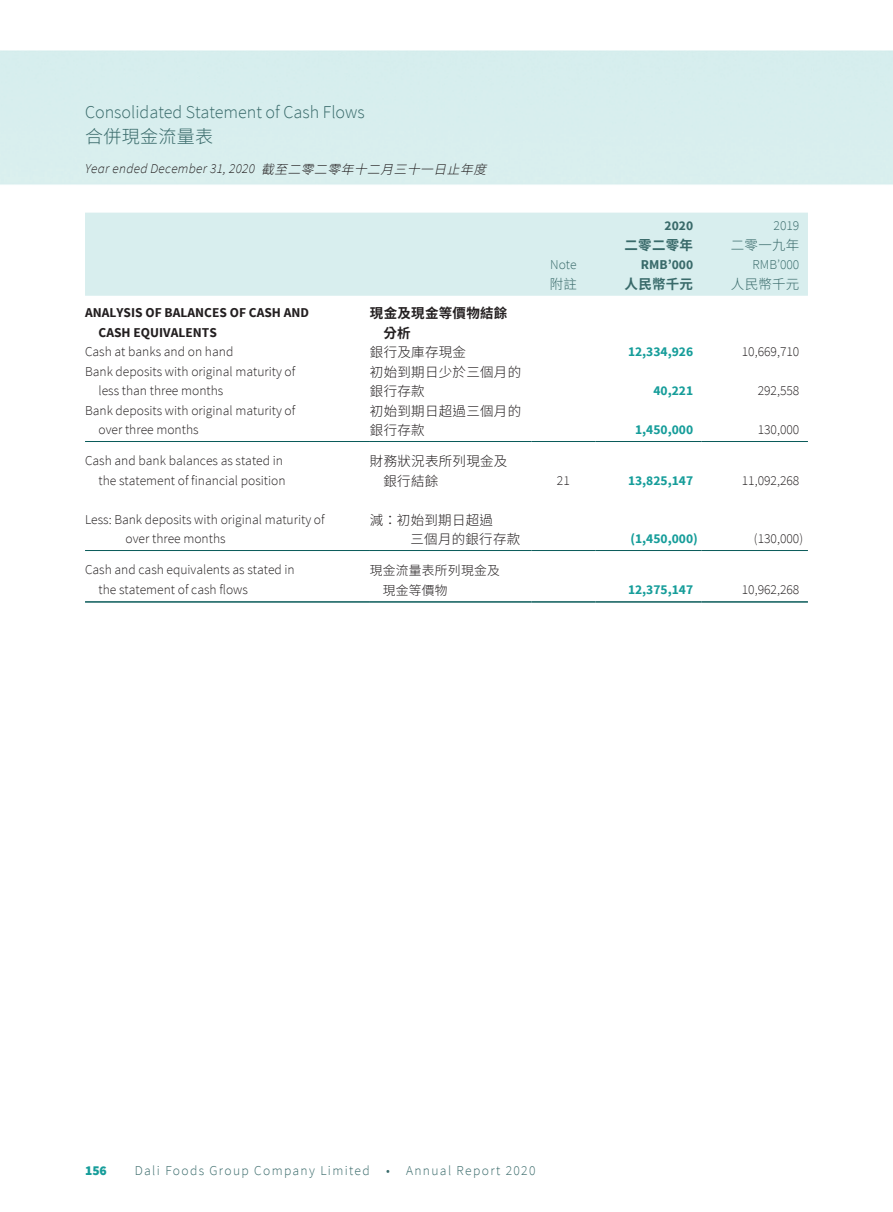
<style>
.page{position:relative;width:893px;height:1212px;background:#fff}
.page>*{position:absolute;margin:0;border:0;box-sizing:border-box;transform-origin:0 0}
.t1{font:300 18px "Source Sans Pro";color:#396a6a}
.t2{font:300 18px "Noto Sans CJ Ktc";letter-spacing:.02em;color:#396a6a}
._50_Table_txt{font:300 13.5px "Source Sans Pro";color:#231f20}
._50_Table_txt-2{font:300 13.5px/19.5px "Noto Sans CJ Ktc";letter-spacing:.02em;color:#231f20}
._50_Table_txt-3{font:300 13.5px "Source Sans Pro";letter-spacing:.1em;color:#396a6a}
._50_Table_txt-4{font:700 13.5px "Source Sans Pro";color:#169d9a}
._50_Table_txt-5{font:700 13.5px "Source Sans Pro";color:#231f20}
.t3{font:italic 300 13.5px "Source Sans Pro";letter-spacing:.02em;color:#231f20}
._50_Table_txt-6{font:300 13.5px "Noto Sans CJ Ktc";letter-spacing:.02em;color:#396a6a}
._50_Table_txt-7{font:700 13.5px "Noto Sans CJ Ktc";letter-spacing:.02em;color:#231f20}
._50_Table_txt-8{font:700 13.5px "Source Sans Pro";color:#396a6a}
._50_Table_txt-9{font:700 13.5px "Noto Sans CJ Ktc";letter-spacing:.02em;color:#396a6a}
.t4{font:900 13.5px "Source Sans Pro";color:#169d9a}
._000_txt_C{font:300 12.75px "Noto Sans CJ Ktc";letter-spacing:.02em;color:#231f20}
.s1{font-family:"Noto Sans CJ Ktc";font-size:12.75px}
</style>
<div class="page">
<div style="left:85px;top:213px;width:723px;height:83px;background:#d8eeee"></div>
<hr style="left:85px;top:441px;width:285px;height:1px;background:#095a59">
<hr style="left:370px;top:441px;width:161px;height:1px;background:#095a59">
<hr style="left:531px;top:441px;width:64px;height:1px;background:#095a59">
<hr style="left:595px;top:441px;width:107px;height:1px;background:#095a59">
<hr style="left:702px;top:441px;width:106px;height:1px;background:#095a59">
<hr style="left:85px;top:550px;width:285px;height:1px;background:#095a59">
<hr style="left:370px;top:550px;width:161px;height:1px;background:#095a59">
<hr style="left:531px;top:550px;width:64px;height:1px;background:#095a59">
<hr style="left:595px;top:550px;width:107px;height:1px;background:#095a59">
<hr style="left:702px;top:550px;width:106px;height:1px;background:#095a59">
<hr style="left:85px;top:601px;width:285px;height:2px;background:#095a59">
<hr style="left:370px;top:601px;width:161px;height:2px;background:#095a59">
<hr style="left:531px;top:601px;width:64px;height:2px;background:#095a59">
<hr style="left:595px;top:601px;width:107px;height:2px;background:#095a59">
<hr style="left:702px;top:601px;width:106px;height:2px;background:#095a59">
<p class="t1" style="left:85px;top:101px;width:281px">Consolidated Statement of Cash Flows</p>
<p class="t2" style="left:85px;top:127px;width:130px">合併現金流量表</p>
<p class="t3" style="left:85px;top:161px;width:410px">Year ended December 31, 2020 <span class="s1">截至二零二零年十二月三十一日止年度</span></p>
<p class="_50_Table_txt-5" style="left:85px;top:304px;width:226px">ANALYSIS OF BALANCES OF CASH AND</p>
<p class="_50_Table_txt-5" style="left:99px;top:324px;width:120px">CASH EQUIVALENTS</p>
<p class="_50_Table_txt-7" style="left:370px;top:306px;width:139px">現金及現金等價物結餘</p>
<p class="_50_Table_txt-7" style="left:383px;top:325px;width:29px">分析</p>
<p class="_50_Table_txt-8" style="left:665px;top:217px;width:30px">2020</p>
<p class="_50_Table_txt-3" style="left:774px;top:217px;width:27px">2019</p>
<p class="_50_Table_txt-9" style="left:624px;top:237px;width:70px">二零二零年</p>
<p class="_50_Table_txt-6" style="left:731px;top:237px;width:70px">二零一九年</p>
<p class="_50_Table_txt-3" style="left:550px;top:256px;width:28px">Note</p>
<p class="_50_Table_txt-8" style="left:641px;top:256px;width:54px">RMB’000</p>
<p class="_50_Table_txt-3" style="left:752px;top:256px;width:48px">RMB’000</p>
<p class="_50_Table_txt-6" style="left:550px;top:276px;width:29px">附註</p>
<p class="_50_Table_txt-9" style="left:624px;top:276px;width:70px">人民幣千元</p>
<p class="_50_Table_txt-6" style="left:731px;top:276px;width:70px">人民幣千元</p>
<p class="_50_Table_txt" style="left:85px;top:344px;width:150px">Cash at banks and on hand</p>
<p class="_50_Table_txt-2" style="left:370px;top:343px;width:98px">銀行及庫存現金</p>
<p class="_50_Table_txt-4" style="left:628px;top:343px;width:67px">12,334,926</p>
<p class="_50_Table_txt" style="left:742px;top:344px;width:59px">10,669,710</p>
<p class="_50_Table_txt" style="left:85px;top:363px;width:212px">Bank deposits with original maturity of</p>
<p class="_50_Table_txt" style="left:99px;top:383px;width:126px">less than three months</p>
<p class="_50_Table_txt-2" style="left:370px;top:362px;width:153px">初始到期日少於三個月的銀行存款</p>
<p class="_50_Table_txt-4" style="left:653px;top:382px;width:41px">40,221</p>
<p class="_50_Table_txt" style="left:758px;top:383px;width:43px">292,558</p>
<p class="_50_Table_txt" style="left:85px;top:402px;width:212px">Bank deposits with original maturity of</p>
<p class="_50_Table_txt" style="left:99px;top:422px;width:102px">over three months</p>
<p class="_50_Table_txt-2" style="left:370px;top:401px;width:153px">初始到期日超過三個月的銀行存款</p>
<p class="_50_Table_txt-4" style="left:635px;top:421px;width:59px">1,450,000</p>
<p class="_50_Table_txt" style="left:758px;top:422px;width:43px">130,000</p>
<p class="_50_Table_txt" style="left:85px;top:453px;width:199px">Cash and bank balances as stated in</p>
<p class="_50_Table_txt" style="left:99px;top:472px;width:189px">the statement of financial position</p>
<p class="_50_Table_txt-2" style="left:370px;top:452px;width:139px">財務狀況表所列現金及</p>
<p class="_50_Table_txt-2" style="left:383px;top:471px;width:56px">銀行結餘</p>
<p class="_50_Table_txt" style="left:557px;top:472px;width:14px">21</p>
<p class="_50_Table_txt-4" style="left:628px;top:472px;width:67px">13,825,147</p>
<p class="_50_Table_txt" style="left:742px;top:472px;width:59px">11,092,268</p>
<p class="_50_Table_txt" style="left:85px;top:511px;width:241px">Less: Bank deposits with original maturity of</p>
<p class="_50_Table_txt" style="left:126px;top:531px;width:102px">over three months</p>
<p class="_50_Table_txt-2" style="left:370px;top:510px;width:125px">減：初始到期日超過</p>
<p class="_50_Table_txt-2" style="left:410px;top:530px;width:111px">三個月的銀行存款</p>
<p class="_50_Table_txt-4" style="left:630px;top:530px;width:69px">(1,450,000)</p>
<p class="_50_Table_txt" style="left:754px;top:531px;width:51px">(130,000)</p>
<p class="_50_Table_txt" style="left:85px;top:562px;width:211px">Cash and cash equivalents as stated in</p>
<p class="_50_Table_txt" style="left:99px;top:581px;width:151px">the statement of cash flows</p>
<p class="_000_txt_C" style="left:370px;top:563px;width:131px">現金流量表所列現金及</p>
<p class="_000_txt_C" style="left:383px;top:583px;width:66px">現金等價物</p>
<p class="_50_Table_txt-4" style="left:628px;top:581px;width:67px">12,375,147</p>
<p class="_50_Table_txt" style="left:742px;top:581px;width:59px">10,962,268</p>
<p class="t4" style="left:85px;top:1162px;width:23px">156</p>
<p class="_50_Table_txt-3" style="left:135px;top:1162px;width:402px">Dali Foods Group Company Limited • Annual Report 2020</p>
</div>
